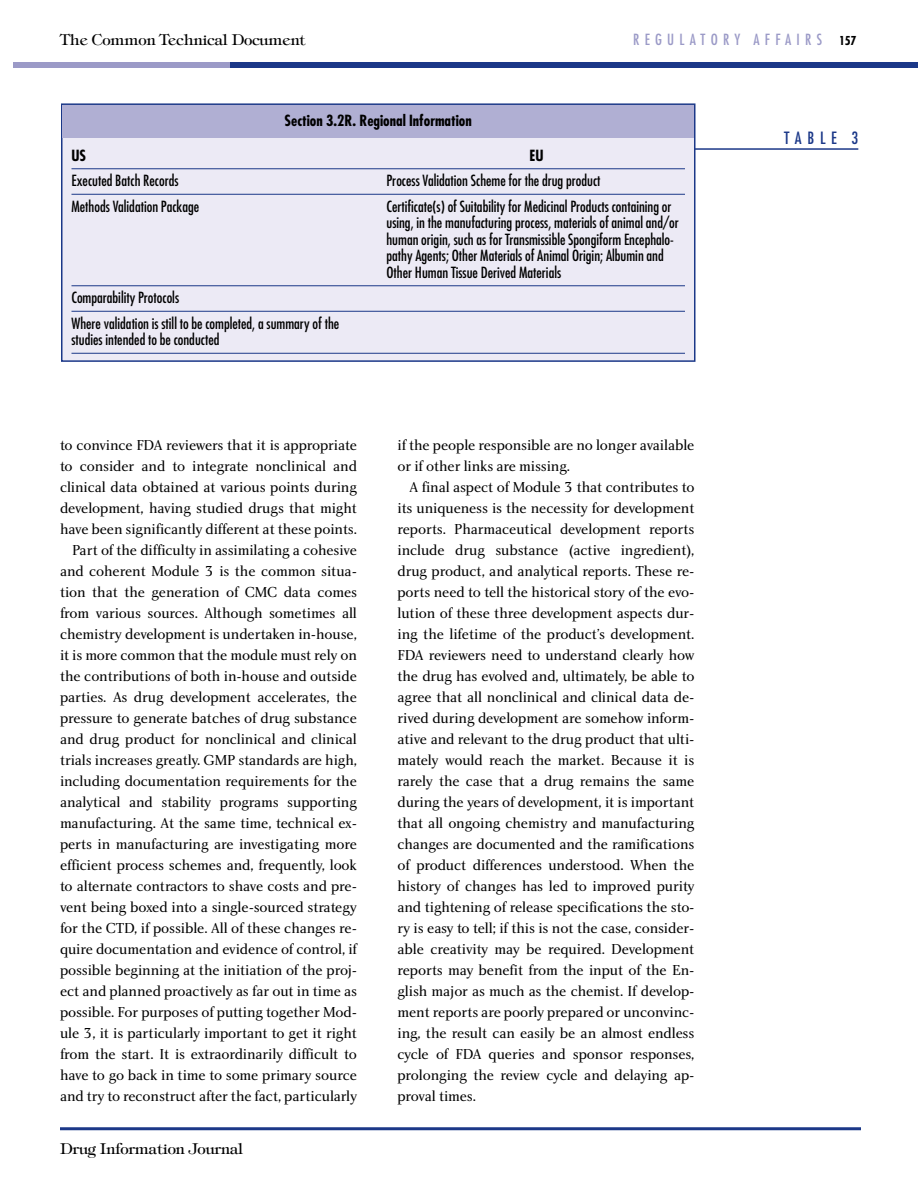
<style>
.page{position:relative;width:918px;height:1188px;background:#fff}
.page>*{position:absolute;margin:0;border:0;box-sizing:border-box;transform-origin:0 0}
.t1{font:condensed 16.5px "Futura";letter-spacing:.35em;color:#1b3888}
.t2{font:15px/21px "Charlotte Book Plain";letter-spacing:-.01em;color:#000;text-align:right}
.t3{font:condensed 15px/16.5px "Futura";color:#000}
.t4{font:15px "Tiffany";letter-spacing:-.01em;color:#000}
.t5{font:700 condensed 15px "Futura";color:#000}
.t6{font:condensed 15px "Futura";letter-spacing:.35em;color:#9b9ac7}
.s1{font-weight:700;font-size:12px;color:#000}
</style>
<div class="page">
<div style="left:14px;top:62px;width:216px;height:6px;background:#9b9ac7"></div>
<div style="left:230px;top:62px;width:688px;height:6px;background:#1b3888"></div>
<hr style="left:60px;top:1127px;width:801px;height:3px;background:#1b3888">
<hr style="left:685px;top:148px;width:173px;height:2px;background:#1b3888">
<div style="left:62px;top:104px;width:633px;height:257px;background:#eceaf5"></div>
<hr style="left:72px;top:168px;width:613px;height:1px;background:#1b3888">
<hr style="left:72px;top:194px;width:613px;height:1px;background:#1b3888">
<hr style="left:72px;top:285px;width:613px;height:1px;background:#1b3888">
<hr style="left:72px;top:311px;width:613px;height:1px;background:#1b3888">
<hr style="left:72px;top:353px;width:613px;height:1px;background:#1b3888">
<div style="left:61px;top:103px;width:634px;height:259px;border:2px solid #1b3888"></div>
<div style="left:62px;top:105px;width:632px;height:33px;background:#b0afd3"></div>
<p class="t4" style="left:60px;top:34px;width:247px">The Common Technical Document</p>
<p class="t6" style="left:633px;top:33px;width:225px">REGULATORY AFFAIRS <span class="s1">157</span></p>
<p class="t5" style="left:285px;top:114px;width:189px">Section 3.2R. Regional Information</p>
<p class="t5" style="left:72px;top:149px;width:16px">US</p>
<p class="t5" style="left:529px;top:149px;width:16px">EU</p>
<p class="t3" style="left:72px;top:174px;width:109px">Executed Batch Records</p>
<p class="t3" style="left:387px;top:174px;width:215px">Process Validation Scheme for the drug product</p>
<p class="t3" style="left:72px;top:199px;width:129px">Methods Validation Package</p>
<p class="t3" style="left:387px;top:199px;width:294px">Certificate(s) of Suitability for Medicinal Products containing or using, in the manufacturing process, materials of animal and/or human origin, such as for Transmissible Spongiform Encephalo&shy;pathy Agents; Other Materials of Animal Origin; Albumin and Other Human Tissue Derived Materials</p>
<p class="t3" style="left:72px;top:286px;width:269px;line-height:25.5px">Comparability Protocols<br>Where validation is still to be completed, a summary of the</p>
<p class="t3" style="left:72px;top:333px;width:149px">studies intended to be conducted</p>
<p class="t2" style="left:60px;top:436px;width:299px">to convince FDA reviewers that it is appropriate to consider and to integrate nonclinical and clinical data obtained at various points during development, having studied drugs that might have been significantly different at these points.<br>Part of the difficulty in assimilating a cohesive and coherent Module 3 is the common situa&shy;tion that the generation of CMC data comes from various sources. Although sometimes all chemistry development is undertaken in-house, it is more common that the module must rely on the contributions of both in-house and outside parties. As drug development accelerates, the pressure to generate batches of drug substance and drug product for nonclinical and clinical trials increases greatly. GMP standards are high, including documentation requirements for the analytical and stability programs supporting manufacturing. At the same time, technical ex&shy;perts in manufacturing are investigating more efficient process schemes and, frequently, look to alternate contractors to shave costs and pre&shy;vent being boxed into a single-sourced strategy for the CTD, if possible. All of these changes re&shy;quire documentation and evidence of control, if possible beginning at the initiation of the proj&shy;ect and planned proactively as far out in time as possible. For purposes of putting together Mod&shy;ule 3, it is particularly important to get it right from the start. It is extraordinarily difficult to have to go back in time to some primary source and try to reconstruct after the fact, particularly</p>
<p class="t2" style="left:398px;top:436px;width:299px;text-align:left">if the people responsible are no longer available or if other links are missing.</p>
<p class="t2" style="left:398px;top:478px;width:299px;text-align:justify;text-indent:12px">A final aspect of Module 3 that contributes to its uniqueness is the necessity for development reports. Pharmaceutical development reports include drug substance (active ingredient), drug product, and analytical reports. These re&shy;ports need to tell the historical story of the evo&shy;lution of these three development aspects dur&shy;ing the lifetime of the product’s development.<br>FDA reviewers need to understand clearly how the drug has evolved and, ultimately, be able to agree that all nonclinical and clinical data de&shy;rived during development are somehow inform&shy;ative and relevant to the drug product that ulti&shy;mately would reach the market. Because it is rarely the case that a drug remains the same during the years of development, it is important that all ongoing chemistry and manufacturing changes are documented and the ramifications of product differences understood. When the history of changes has led to improved purity and tightening of release specifications the sto&shy;ry is easy to tell; if this is not the case, consider&shy;able creativity may be required. Development reports may benefit from the input of the En&shy;glish major as much as the chemist. If develop&shy;ment reports are poorly prepared or unconvinc&shy;ing, the result can easily be an almost endless cycle of FDA queries and sponsor responses, prolonging the review cycle and delaying ap&shy;proval times.</p>
<p class="t4" style="left:60px;top:1143px;width:185px">Drug Information Journal</p>
<p class="t1" style="left:784px;top:130px;width:76px">TABLE 3</p>
</div>
